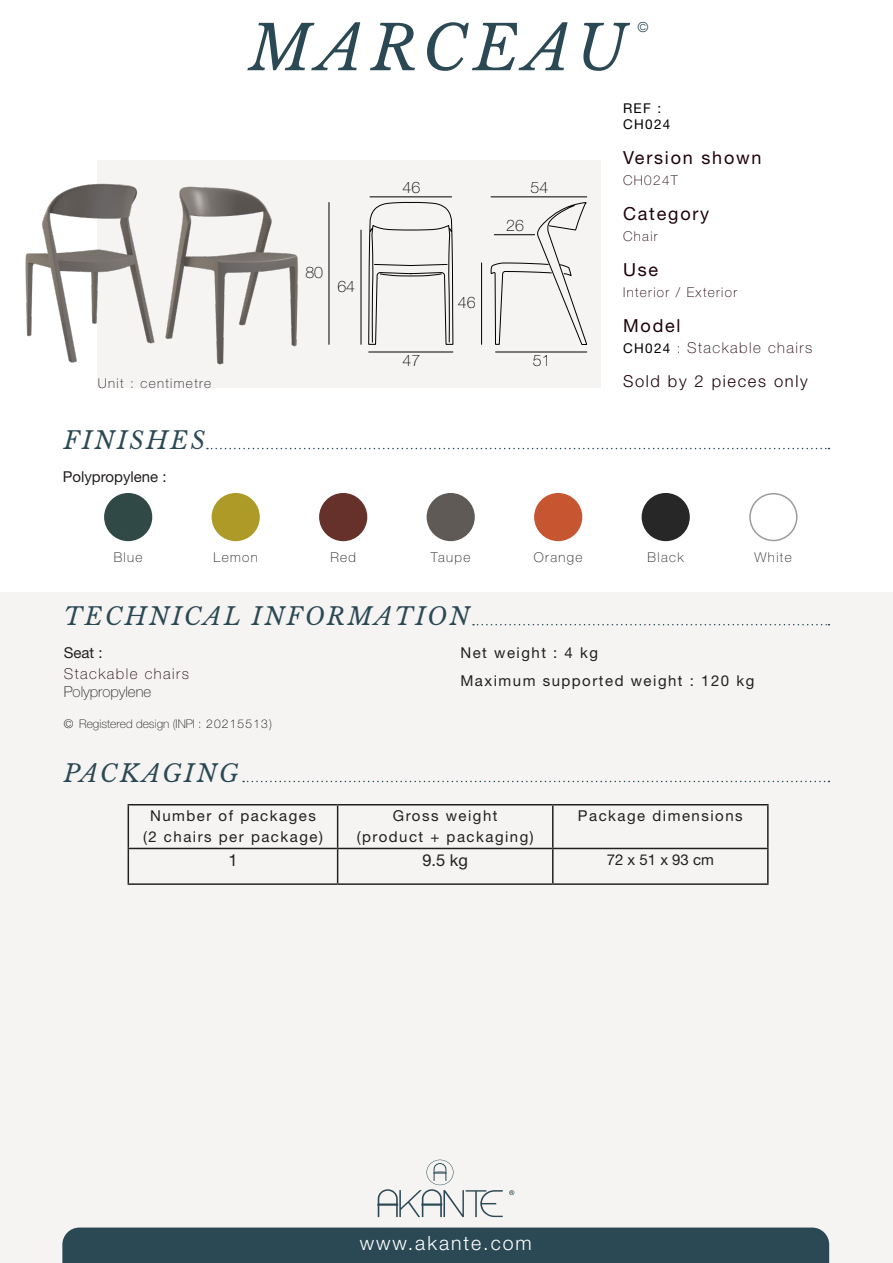
<style>
.page{position:relative;width:893px;height:1263px;background:#fff}
.page>*{position:absolute;margin:0;border:0;box-sizing:border-box;transform-origin:0 0}
.t1{font:italic 61.5px "Libre Baskerville";letter-spacing:.1em;color:#2b4954}
.t2{font:italic 24px "Libre Baskerville";letter-spacing:.1em;color:#2b4954}
.t3{font:300 19.5px "Helvetica Neue LT Std";letter-spacing:.1em;color:#fff}
.t4{font:18px "Helvetica Neue LT Std";letter-spacing:.1em;color:#1f0209}
.t5{font:300 16.5px "Helvetica Neue LT Std";letter-spacing:.1em;color:#1f0209}
.t6{font:16.5px "Helvetica Neue LT Std";color:#231f20}
.t7{font:100 15.9px "Helvetica Neue LT Std";color:#000}
.t8{font:15px "Helvetica Neue LT Std";letter-spacing:.1em;color:#231f20}
.t9{font:100 15px "Helvetica Neue LT Std";letter-spacing:.1em;color:#1f0209}
.t10{font:15px "Helvetica Neue LT Std";color:#231f20}
.t11{font:100 15px "Helvetica Neue LT Std";color:#231f20}
.t12{font:300 13.95px "Helvetica Neue LT Std";color:#2b4954}
.t13{font:100 13.5px "Helvetica Neue LT Std";letter-spacing:.1em;color:#231f20}
.t14{font:100 13.5px "Helvetica Neue LT Std";letter-spacing:.1em;color:#1f0209}
.t15{font:13.5px "Helvetica Neue LT Std";letter-spacing:.1em;color:#000001}
.t16{font:100 12px "Helvetica Neue LT Std";color:#231f20}
.s1{font-weight:400;font-size:13.5px;color:#000001}
.s2{font-size:13.5px}
.s3{color:#000001}
</style>
<div class="page">
<div style="left:0;top:592px;width:892px;height:671px;background:#f5f4f3"></div>
<div style="left:98px;top:160px;width:503px;height:228px;background:#f5f4f3"></div>
<div style="left:62px;top:1227px;width:767px;height:36px;background:#2b4954"></div>
<svg style="left:377px;top:1160px;width:126px;height:57px"></svg>
<svg style="left:509px;top:1190px;width:5px;height:5px"></svg>
<hr style="left:496px;top:352px;width:91px;height:1px;background:#000">
<hr style="left:369px;top:352px;width:84px;height:1px;background:#000">
<hr style="left:361px;top:230px;width:1px;height:114px;background:#000">
<hr style="left:491px;top:197px;width:96px;height:1px;background:#000">
<hr style="left:370px;top:197px;width:82px;height:1px;background:#000">
<svg style="left:368px;top:202px;width:219px;height:143px"></svg>
<img style="left:25px;top:174px;width:114px;height:202px">
<img style="left:139px;top:186px;width:191px;height:179px">
<hr style="left:128px;top:804px;width:210px;height:1px;background:#231f20">
<hr style="left:128px;top:805px;width:1px;height:43px;background:#231f20">
<hr style="left:338px;top:804px;width:215px;height:1px;background:#231f20">
<hr style="left:337px;top:805px;width:1px;height:43px;background:#231f20">
<hr style="left:553px;top:804px;width:216px;height:1px;background:#231f20">
<hr style="left:552px;top:805px;width:2px;height:43px;background:#231f20">
<hr style="left:767px;top:805px;width:2px;height:43px;background:#231f20">
<hr style="left:128px;top:848px;width:210px;height:1px;background:#231f20">
<hr style="left:128px;top:849px;width:1px;height:34px;background:#231f20">
<hr style="left:338px;top:848px;width:215px;height:1px;background:#231f20">
<hr style="left:337px;top:849px;width:1px;height:34px;background:#231f20">
<hr style="left:553px;top:848px;width:216px;height:1px;background:#231f20">
<hr style="left:552px;top:849px;width:2px;height:34px;background:#231f20">
<hr style="left:767px;top:849px;width:2px;height:34px;background:#231f20">
<hr style="left:128px;top:883px;width:210px;height:2px;background:#231f20">
<hr style="left:338px;top:883px;width:215px;height:2px;background:#231f20">
<hr style="left:553px;top:883px;width:216px;height:2px;background:#231f20">
<svg style="left:243px;top:781px;width:586px;height:1px"></svg>
<svg style="left:207px;top:448px;width:622px;height:1px"></svg>
<svg style="left:473px;top:624px;width:356px;height:1px"></svg>
<div style="left:104px;top:493px;width:48px;height:48px;background:#314946;border-radius:24px"></div>
<div style="left:319px;top:493px;width:48px;height:48px;background:#66312a;border-radius:24px"></div>
<div style="left:534px;top:493px;width:48px;height:48px;background:#c65631;border-radius:24px"></div>
<div style="left:212px;top:493px;width:48px;height:48px;background:#ad9a27;border-radius:24px"></div>
<div style="left:427px;top:493px;width:48px;height:48px;background:#5f5a56;border-radius:24px"></div>
<div style="left:642px;top:493px;width:48px;height:48px;background:#272727;border-radius:24px"></div>
<div style="left:749px;top:493px;width:48px;height:48px;border:2px solid #9a9c9d;border-radius:50%"></div>
<p class="t1" style="left:249px;top:11px;width:379px">MARCEAU</p>
<p class="t12" style="left:637px;top:19px;width:13px">©</p>
<p class="t13" style="left:98px;top:376px;width:115px">Unit : centimetre</p>
<p class="t2" style="left:64px;top:426px;width:143px">FINISHES</p>
<p class="t10" style="left:63px;top:467px;width:105px">Polypropylene :</p>
<p class="t7" style="left:305px;top:263px;width:19px">80</p>
<p class="t7" style="left:337px;top:277px;width:19px">64</p>
<p class="t7" style="left:403px;top:179px;width:19px">46</p>
<p class="t7" style="left:531px;top:179px;width:19px">54</p>
<p class="t7" style="left:506px;top:216px;width:19px">26</p>
<p class="t7" style="left:458px;top:293px;width:19px">46</p>
<p class="t7" style="left:403px;top:352px;width:19px">47</p>
<p class="t7" style="left:533px;top:352px;width:19px">51</p>
<p class="t15" style="left:623px;top:100px;width:40px">REF :</p>
<p class="t15" style="left:623px;top:117px;width:49px">CH024</p>
<p class="t4" style="left:623px;top:147px;width:140px">Version shown</p>
<p class="t14" style="left:623px;top:173px;width:56px">CH024T</p>
<p class="t4" style="left:623px;top:203px;width:88px">Category</p>
<p class="t14" style="left:623px;top:229px;width:36px">Chair</p>
<p class="t4" style="left:623px;top:259px;width:37px">Use</p>
<p class="t14" style="left:623px;top:285px;width:116px">Interior / Exterior</p>
<p class="t4" style="left:623px;top:315px;width:59px">Model</p>
<p class="t9" style="left:623px;top:339px;width:191px"><span class="s1">CH024</span> <span class="s2">:</span> Stackable chairs</p>
<p class="t5" style="left:623px;top:371px;width:186px">Sold by 2 pieces only</p>
<p class="t13" style="left:114px;top:550px;width:30px">Blue</p>
<p class="t13" style="left:214px;top:550px;width:46px">Lemon</p>
<p class="t13" style="left:330px;top:550px;width:27px">Red</p>
<p class="t13" style="left:431px;top:550px;width:41px">Taupe</p>
<p class="t13" style="left:534px;top:550px;width:50px">Orange</p>
<p class="t13" style="left:648px;top:550px;width:38px">Black</p>
<p class="t13" style="left:755px;top:550px;width:39px">White</p>
<p class="t2" style="left:64px;top:602px;width:407px">TECHNICAL INFORMATION</p>
<p class="t8" style="left:64px;top:644px;width:40px">Seat :</p>
<p class="t9" style="left:64px;top:665px;width:127px">Stackable chairs</p>
<p class="t11" style="left:64px;top:683px;width:89px">Polypropylene</p>
<p class="t16" style="left:64px;top:717px;width:210px"><span class="s3">©</span> Registered design (INPI : <span class="s3">20215513)</span></p>
<p class="t2" style="left:64px;top:759px;width:176px">PACKAGING</p>
<p class="t8" style="left:150px;top:807px;width:167px">Number of packages</p>
<p class="t8" style="left:143px;top:828px;width:181px">(2 chairs per package)</p>
<p class="t8" style="left:460px;top:644px;width:139px">Net weight : 4 kg</p>
<p class="t8" style="left:460px;top:672px;width:295px">Maximum supported weight : 120 kg</p>
<p class="t8" style="left:393px;top:807px;width:106px">Gross weight</p>
<p class="t8" style="left:357px;top:828px;width:179px">(product + packaging)</p>
<p class="t8" style="left:578px;top:807px;width:166px">Package dimensions</p>
<p class="t6" style="left:228px;top:850px;width:11px">1</p>
<p class="t6" style="left:422px;top:850px;width:47px">9.5 kg</p>
<p class="t8" style="left:607px;top:851px;width:109px">72 x 51 x 93 cm</p>
<p class="t3" style="left:360px;top:1231px;width:174px">www.akante.com</p>
</div>
